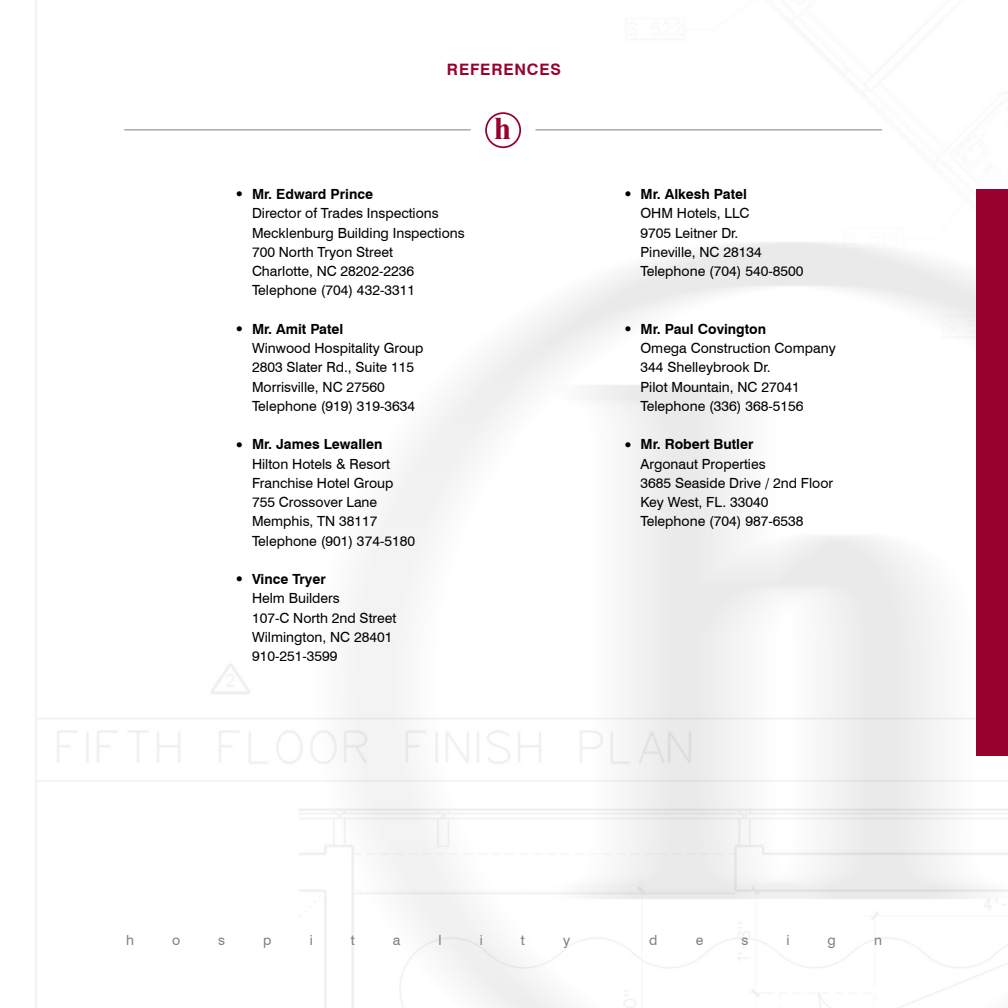
<style>
.page{position:relative;width:1008px;height:1008px;background:#fff}
.page>*{position:absolute;margin:0;border:0;box-sizing:border-box;transform-origin:0 0}
.t1{font:700 31.5px "Times New Roman";color:#98002e}
.t2{font:700 15.75px "Swiss 721 BT";letter-spacing:.05em;color:#98002e}
.t3{font:14px/19.2px "Swiss 721 BT";color:#000}
.t4{font:14px "Swiss 721 BT";color:#807f83}
.s1{font-weight:700}
</style>
<div class="page">
<img style="left:35px;top:0;width:973px;height:1008px">
<div style="left:976px;top:189px;width:32px;height:567px;background:#98002e"></div>
<div style="left:485px;top:112px;width:36px;height:36px;border:2px solid #98002e;border-radius:50%"></div>
<hr style="left:124px;top:129px;width:347px;height:1px;background:#807f83">
<hr style="left:536px;top:129px;width:346px;height:1px;background:#807f83">
<p class="t2" style="left:447px;top:60px;width:116px">REFERENCES</p>
<p class="t3" style="left:252px;top:184px;width:214px;text-indent:-16px">● <span class="s1">Mr. Edward Prince<br></span>Director of Trades Inspections<br>Mecklenburg Building Inspections<br>700 North Tryon Street<br>Charlotte, NC 28202-2236<br>Telephone (704) 432-3311</p>
<p class="t3" style="left:252px;top:319px;width:173px;text-indent:-16px">● <span class="s1">Mr. Amit Patel<br></span>Winwood Hospitality Group<br>2803 Slater Rd., Suite 115<br>Morrisville, NC 27560<br>Telephone (919) 319-3634</p>
<p class="t3" style="left:252px;top:435px;width:165px;text-indent:-16px">● <span class="s1">Mr. James Lewallen<br></span>Hilton Hotels &amp; Resort<br>Franchise Hotel Group<br>755 Crossover Lane<br>Memphis, TN 38117<br>Telephone (901) 374-5180</p>
<p class="t3" style="left:252px;top:569px;width:146px;text-indent:-16px">● <span class="s1">Vince Tryer<br></span>Helm Builders<br>107-C North 2nd Street<br>Wilmington, NC 28401<br>910-251-3599</p>
<h1 class="t1" style="left:494px;top:107px;width:19px">h</h1>
<p class="t3" style="left:640px;top:184px;width:165px;text-indent:-16px">● <span class="s1">Mr. Alkesh Patel<br></span>OHM Hotels, LLC<br>9705 Leitner Dr.<br>Pineville, NC 28134<br>Telephone (704) 540-8500</p>
<p class="t3" style="left:640px;top:319px;width:197px;text-indent:-16px">● <span class="s1">Mr. Paul Covington<br></span>Omega Construction Company<br>344 Shelleybrook Dr.<br>Pilot Mountain, NC 27041<br>Telephone (336) 368-5156</p>
<p class="t3" style="left:640px;top:435px;width:194px;text-indent:-16px">● <span class="s1">Mr. Robert Butler<br></span>Argonaut Properties<br>3685 Seaside Drive / 2nd Floor<br>Key West, FL. 33040<br>Telephone (704) 987-6538</p>
<p class="t4" style="left:126px;top:932px;width:9px">h</p>
<p class="t4" style="left:172px;top:932px;width:10px">o</p>
<p class="t4" style="left:218px;top:932px;width:8px">s</p>
<p class="t4" style="left:263px;top:932px;width:10px">p</p>
<p class="t4" style="left:310px;top:932px;width:5px">i</p>
<p class="t4" style="left:351px;top:932px;width:5px">t</p>
<p class="t4" style="left:393px;top:932px;width:9px">a</p>
<p class="t4" style="left:439px;top:932px;width:5px">l</p>
<p class="t4" style="left:480px;top:932px;width:5px">i</p>
<p class="t4" style="left:521px;top:932px;width:5px">t</p>
<p class="t4" style="left:563px;top:932px;width:9px">y</p>
<p class="t4" style="left:649px;top:932px;width:10px">d</p>
<p class="t4" style="left:696px;top:932px;width:9px">e</p>
<p class="t4" style="left:741px;top:932px;width:8px">s</p>
<p class="t4" style="left:786px;top:932px;width:5px">i</p>
<p class="t4" style="left:828px;top:932px;width:10px">g</p>
<p class="t4" style="left:874px;top:932px;width:9px">n</p>
</div>
